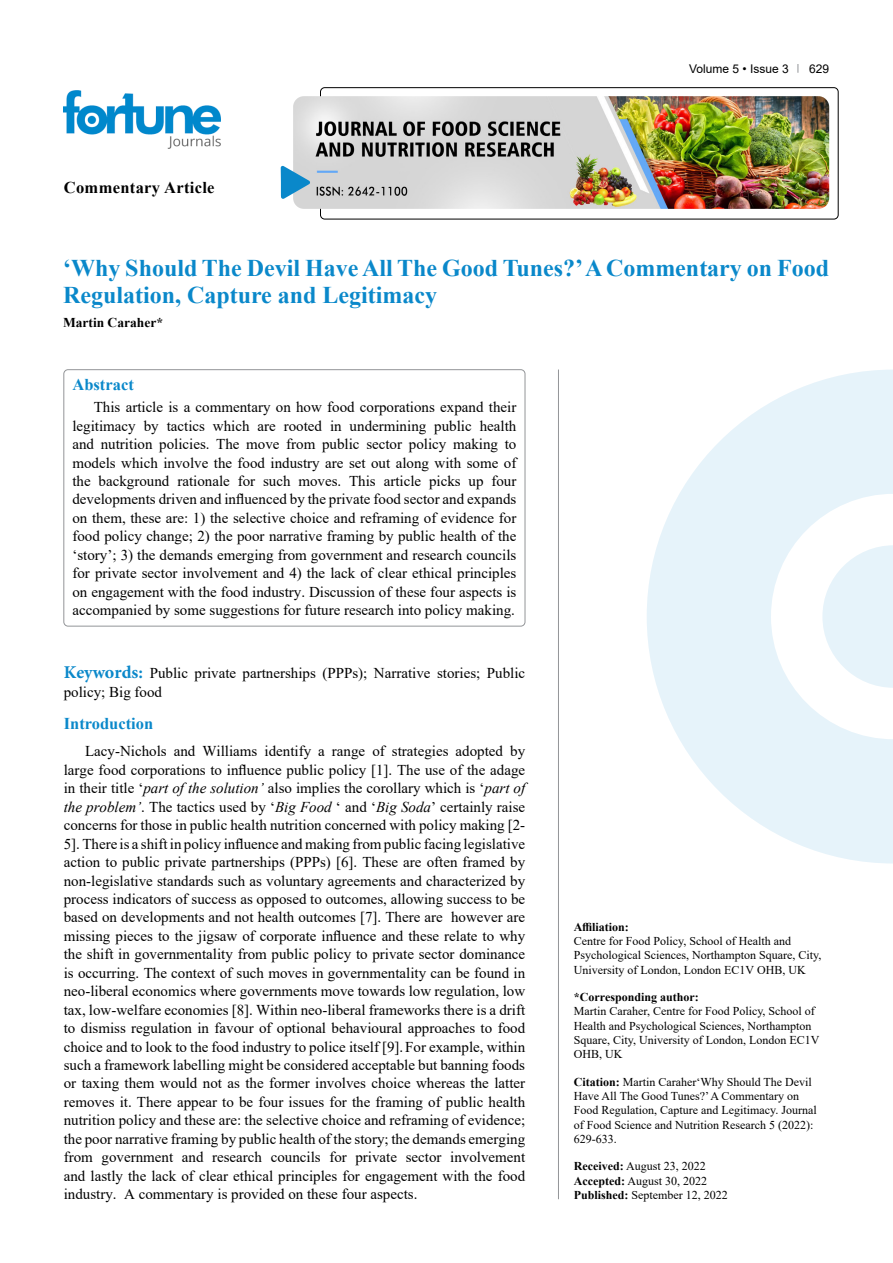
<style>
.page{position:relative;width:893px;height:1263px;background:#fff}
.page>*{position:absolute;margin:0;border:0;box-sizing:border-box;transform-origin:0 0}
.t1{font:700 24px/27px "Times New Roman";color:#0a88ca}
.t2{font:700 16.5px "Times New Roman";color:#0a88ca}
.t3{font:700 16.5px "Times New Roman";letter-spacing:.02em;color:#000}
.t4{font:15px/18.5px "Times New Roman";color:#000;text-align:justify}
.t5{font:700 13.5px "Times New Roman";color:#000}
.t6{font:12px/14.4px "Times New Roman";color:#000}
.t7{font:700 12px "Times New Roman";color:#000}
.t8{font:12px "Arial";color:#000}
.s1{font-family:"Minion Pro";font-weight:700;font-size:18px;color:#0a88ca}
.s2{font-style:italic}
.s3{font-weight:700}
</style>
<div class="page">
<div style="left:320px;top:87px;width:518px;height:132px;border:1px solid #000;border-radius:4px"></div>
<img style="left:64px;top:90px;width:157px;height:59px">
<img style="left:293px;top:96px;width:536px;height:113px">
<svg style="left:281px;top:166px;width:29px;height:33px"></svg>
<svg style="left:647px;top:369px;width:246px;height:494px;fill:#e6f3fa"></svg>
<svg style="left:822px;top:545px;width:71px;height:143px"></svg>
<div style="left:64px;top:369px;width:461px;height:257px;border:1px solid #939598;border-radius:4px"></div>
<hr style="left:558px;top:369px;width:1px;height:830px;background:#939598">
<p class="t3" style="left:64px;top:175px;width:152px">Commentary Article</p>
<p class="t8" style="left:689px;top:60px;width:101px">Volume 5 • Issue 3</p>
<p class="t8" style="left:809px;top:60px;width:22px">629</p>
<h1 class="t1" style="left:63px;top:254px;width:768px">‘Why Should The Devil Have All The Good Tunes?’ A Commentary on Food<br>Regulation, Capture and Legitimacy</h1>
<p class="t5" style="left:63px;top:313px;width:102px">Martin Caraher*</p>
<p class="t2" style="left:72px;top:372px;width:63px">Abstract</p>
<p class="t4" style="left:72px;top:397px;width:445px;text-indent:21px">This article is a commentary on how food corporations expand their legitimacy by tactics which are rooted in undermining public health and nutrition policies. The move from public sector policy making to models which involve the food industry are set out along with some of the background rationale for such moves. This article picks up four developments driven and influenced by the private food sector and expands on them, these are: 1) the selective choice and reframing of evidence for food policy change; 2) the poor narrative framing by public health of the ‘story’; 3) the demands emerging from government and research councils for private sector involvement and 4) the lack of clear ethical principles on engagement with the food industry. Discussion of these four aspects is accompanied by some suggestions for future research into policy making.</p>
<p class="t4" style="left:64px;top:664px;width:463px"><span class="s1">Keywords:</span> Public private partnerships (PPPs); Narrative stories; Public policy; Big food</p>
<p class="t2" style="left:64px;top:712px;width:91px">Introduction</p>
<p class="t4" style="left:64px;top:742px;width:463px;text-indent:21px">Lacy-Nichols and Williams identify a range of strategies adopted by large food corporations to influence public policy [1]. The use of the adage in their title ‘<span class="s2">part of the solution’</span> also implies the corollary which is ‘<span class="s2">part of the problem’</span>. The tactics used by ‘<span class="s2">Big Food</span> ‘ and ‘<span class="s2">Big Soda</span>’ certainly raise concerns for those in public health nutrition concerned with policy making [2- 5]. There is a shift in policy influence and making from public facing legislative action to public private partnerships (PPPs) [6]. These are often framed by non-legislative standards such as voluntary agreements and characterized by process indicators of success as opposed to outcomes, allowing success to be based on developments and not health outcomes [7]. There are however are missing pieces to the jigsaw of corporate influence and these relate to why the shift in governmentality from public policy to private sector dominance is occurring. The context of such moves in governmentality can be found in neo-liberal economics where governments move towards low regulation, low tax, low-welfare economies [8]. Within neo-liberal frameworks there is a drift to dismiss regulation in favour of optional behavioural approaches to food choice and to look to the food industry to police itself [9].For example, within such a framework labelling might be considered acceptable but banning foods or taxing them would not as the former involves choice whereas the latter removes it. There appear to be four issues for the framing of public health nutrition policy and these are: the selective choice and reframing of evidence; the poor narrative framing by public health of the story; the demands emerging from government and research councils for private sector involvement and lastly the lack of clear ethical principles for engagement with the food industry. A commentary is provided on these four aspects.</p>
<p class="t7" style="left:574px;top:918px;width:56px">Affiliation:</p>
<p class="t6" style="left:574px;top:933px;width:249px">Centre for Food Policy, School of Health and<br>Psychological Sciences, Northampton Square, City,<br>University of London, London EC1V OHB, UK</p>
<p class="t7" style="left:574px;top:988px;width:126px">*Corresponding author:</p>
<p class="t6" style="left:574px;top:1004px;width:247px">Martin Caraher, Centre for Food Policy, School of Health and Psychological Sciences, Northampton Square, City, University of London, London EC1V OHB, UK</p>
<p class="t6" style="left:574px;top:1074px;width:244px"><span class="s3">Citation:</span> Martin Caraher‘Why Should The Devil Have All The Good Tunes?’ A Commentary on Food Regulation, Capture and Legitimacy. Journal of Food Science and Nutrition Research 5 (2022):<br>629-633.</p>
<p class="t6" style="left:574px;top:1159px;width:156px"><span class="s3">Received:</span> August 23, 2022<br><span class="s3">Accepted:</span> August 30, 2022<br><span class="s3">Published:</span> September 12, 2022</p>
</div>
